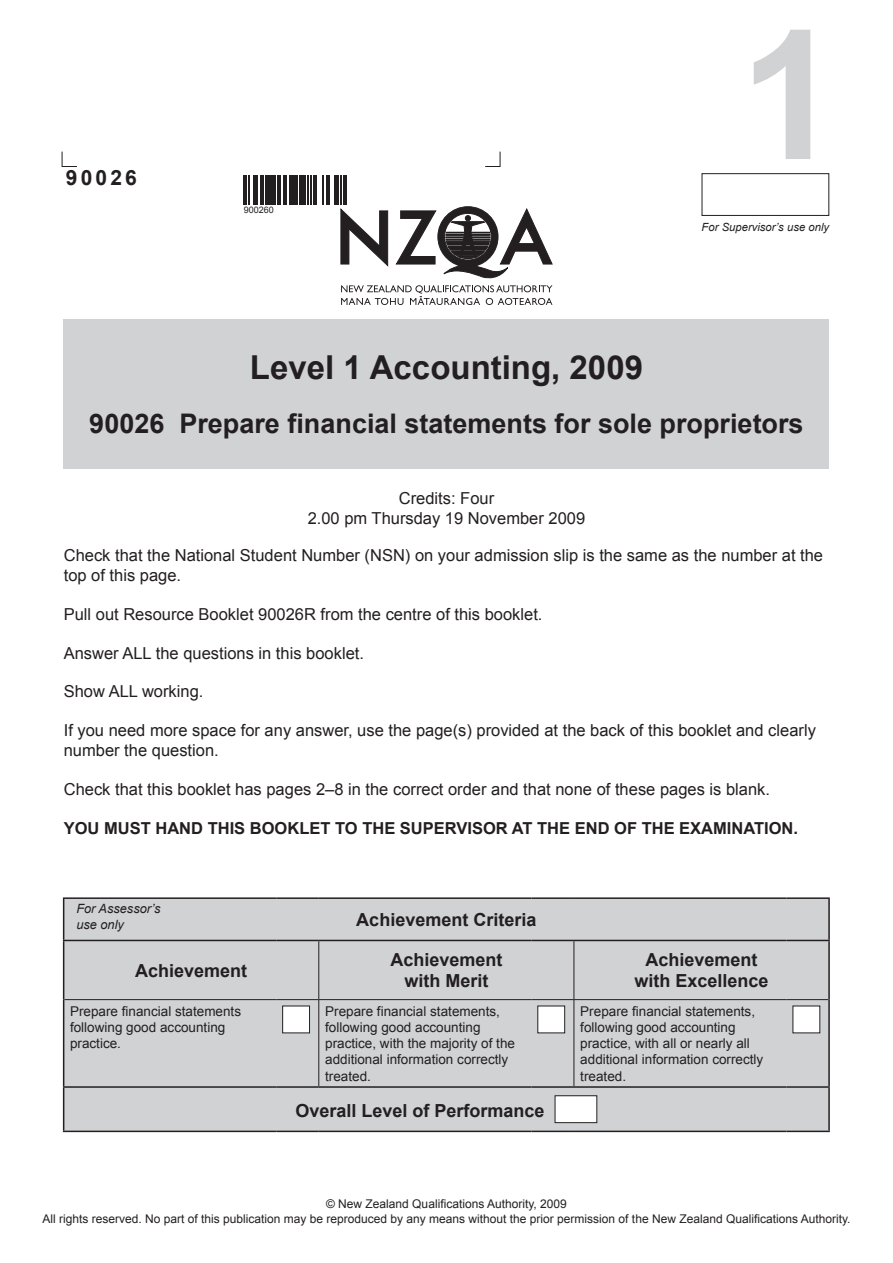
<style>
.page{position:relative;width:893px;height:1263px;background:#fff}
.page>*{position:absolute;margin:0;border:0;box-sizing:border-box;transform-origin:0 0}
.Grey_level_no{font:700 180px "Arial";color:#d1d2d4}
.Level___title___year{font:700 33px "Arial";color:#231f20}
.Number___title{font:700 27px "Arial";color:#231f20}
.Achievement_Standard{font:700 21px "Arial";letter-spacing:.15em;color:#231f20}
.Achievement_criteria{font:700 18px/21.6px "Arial";color:#231f20;text-align:center}
.Instructions__normal{font:16.5px/19.8px "Arial";color:#231f20}
.Instructions__bold_c{font:700 16.5px "Arial";color:#231f20}
.Date{font:16.5px "Arial";color:#231f20}
.Credits{font:16.5px "Arial";color:#231f20}
.Achievement_criteria-2{font:13.5px/16.2px "Arial";color:#231f20}
.Supervisor_s_use{font:italic 12.75px/15.3px "Arial";color:#231f20}
.Cover_footer{font:12px "Arial";color:#231f20}
.t1{font:italic 11.25px "Arial";color:#231f20}
.t2{font:9px "Arial";color:#231f20}
</style>
<div class="page">
<div style="left:64px;top:319px;width:765px;height:150px;background:#d1d2d4"></div>
<div style="left:64px;top:899px;width:764px;height:231px;background:#d1d2d4"></div>
<hr style="left:63px;top:897px;width:213px;height:2px;background:#231f20">
<hr style="left:63px;top:899px;width:1px;height:41px;background:#231f20">
<hr style="left:276px;top:897px;width:43px;height:2px;background:#231f20">
<hr style="left:574px;top:897px;width:212px;height:2px;background:#231f20">
<hr style="left:786px;top:897px;width:44px;height:2px;background:#231f20">
<hr style="left:828px;top:899px;width:2px;height:41px;background:#231f20">
<hr style="left:63px;top:1088px;width:1px;height:42px;background:#231f20">
<hr style="left:828px;top:1088px;width:2px;height:42px;background:#231f20">
<hr style="left:63px;top:1130px;width:213px;height:2px;background:#231f20">
<hr style="left:276px;top:1130px;width:43px;height:2px;background:#231f20">
<hr style="left:319px;top:1130px;width:212px;height:2px;background:#231f20">
<hr style="left:531px;top:1130px;width:43px;height:2px;background:#231f20">
<hr style="left:574px;top:1130px;width:212px;height:2px;background:#231f20">
<hr style="left:786px;top:1130px;width:44px;height:2px;background:#231f20">
<hr style="left:319px;top:897px;width:212px;height:2px;background:#231f20">
<hr style="left:531px;top:897px;width:43px;height:2px;background:#231f20">
<hr style="left:786px;top:1086px;width:44px;height:2px;background:#231f20">
<hr style="left:63px;top:940px;width:213px;height:1px;background:#231f20">
<hr style="left:63px;top:941px;width:1px;height:58px;background:#231f20">
<hr style="left:276px;top:940px;width:43px;height:1px;background:#231f20">
<hr style="left:319px;top:940px;width:212px;height:1px;background:#231f20">
<hr style="left:531px;top:940px;width:43px;height:1px;background:#231f20">
<hr style="left:574px;top:940px;width:212px;height:1px;background:#231f20">
<hr style="left:786px;top:940px;width:44px;height:1px;background:#231f20">
<hr style="left:828px;top:941px;width:2px;height:58px;background:#231f20">
<hr style="left:63px;top:999px;width:1px;height:87px;background:#231f20">
<hr style="left:63px;top:1086px;width:213px;height:2px;background:#231f20">
<hr style="left:319px;top:1086px;width:212px;height:2px;background:#231f20">
<hr style="left:574px;top:1086px;width:212px;height:2px;background:#231f20">
<hr style="left:318px;top:941px;width:1px;height:58px;background:#231f20">
<hr style="left:574px;top:941px;width:1px;height:58px;background:#231f20">
<hr style="left:64px;top:999px;width:212px;height:1px;background:#231f20">
<hr style="left:319px;top:999px;width:212px;height:1px;background:#231f20">
<hr style="left:574px;top:999px;width:212px;height:1px;background:#231f20">
<hr style="left:276px;top:999px;width:43px;height:1px;background:#231f20">
<hr style="left:318px;top:1000px;width:1px;height:86px;background:#231f20">
<hr style="left:276px;top:1086px;width:43px;height:2px;background:#231f20">
<hr style="left:531px;top:999px;width:43px;height:1px;background:#231f20">
<hr style="left:574px;top:1000px;width:1px;height:86px;background:#231f20">
<hr style="left:531px;top:1086px;width:43px;height:2px;background:#231f20">
<hr style="left:786px;top:999px;width:42px;height:1px;background:#231f20">
<hr style="left:828px;top:999px;width:2px;height:87px;background:#231f20">
<div style="left:283px;top:1006px;width:27px;height:27px;background:#fff"></div>
<div style="left:282px;top:1005px;width:28px;height:28px;border:1px solid #231f20"></div>
<div style="left:538px;top:1006px;width:27px;height:27px;background:#fff"></div>
<div style="left:537px;top:1005px;width:28px;height:28px;border:1px solid #231f20"></div>
<div style="left:793px;top:1006px;width:27px;height:27px;background:#fff"></div>
<div style="left:555px;top:1096px;width:42px;height:27px;background:#fff"></div>
<div style="left:555px;top:1095px;width:42px;height:28px;border:1px solid #231f20"></div>
<svg style="left:341px;top:207px;width:212px;height:98px"></svg>
<svg style="left:61px;top:151px;width:16px;height:16px"></svg>
<svg style="left:485px;top:151px;width:16px;height:16px"></svg>
<hr style="left:244px;top:175px;width:3px;height:30px;background:#231f20">
<hr style="left:248px;top:175px;width:2px;height:30px;background:#231f20">
<hr style="left:253px;top:175px;width:4px;height:30px;background:#231f20">
<hr style="left:260px;top:175px;width:3px;height:30px;background:#231f20">
<div style="left:265px;top:175px;width:6px;height:30px;background:#231f20"></div>
<hr style="left:273px;top:175px;width:3px;height:30px;background:#231f20">
<hr style="left:277px;top:175px;width:3px;height:30px;background:#231f20">
<hr style="left:283px;top:175px;width:3px;height:30px;background:#231f20">
<hr style="left:289px;top:175px;width:3px;height:30px;background:#231f20">
<hr style="left:294px;top:175px;width:4px;height:30px;background:#231f20">
<div style="left:300px;top:175px;width:6px;height:30px;background:#231f20"></div>
<hr style="left:307px;top:175px;width:2px;height:30px;background:#231f20">
<hr style="left:310px;top:175px;width:2px;height:30px;background:#231f20">
<hr style="left:313px;top:175px;width:3px;height:30px;background:#231f20">
<hr style="left:322px;top:175px;width:2px;height:30px;background:#231f20">
<hr style="left:327px;top:175px;width:3px;height:30px;background:#231f20">
<hr style="left:335px;top:175px;width:4px;height:30px;background:#231f20">
<hr style="left:341px;top:175px;width:1px;height:30px;background:#231f20">
<hr style="left:344px;top:175px;width:3px;height:30px;background:#231f20">
<div style="left:702px;top:173px;width:127px;height:43px;border:1px solid #231f20"></div>
<p class="Achievement_Standard" style="left:66px;top:164px;width:72px">90026</p>
<p class="t2" style="left:244px;top:204px;width:32px">900260</p>
<p class="Grey_level_no" style="left:739px;top:-23px;width:102px">1</p>
<p class="t1" style="left:702px;top:220px;width:129px">For Supervisor’s use only</p>
<p class="Level___title___year" style="left:250px;top:346px;width:395px">Level 1 Accounting, 2009</p>
<p class="Number___title" style="left:89px;top:405px;width:716px">90026 Prepare financial statements for sole proprietors</p>
<p class="Credits" style="left:399px;top:488px;width:97px">Credits: Four</p>
<p class="Date" style="left:308px;top:507px;width:279px">2.00 pm Thursday 19 November 2009</p>
<p class="Instructions__normal" style="left:64px;top:545px;width:761px">Check that the National Student Number (NSN) on your admission slip is the same as the number at the top of this page.</p>
<p class="Instructions__normal" style="left:64px;top:604px;width:480px">Pull out Resource Booklet 90026R from the centre of this booklet.</p>
<p class="Instructions__normal" style="left:64px;top:643px;width:302px">Answer ALL the questions in this booklet.</p>
<p class="Instructions__normal" style="left:64px;top:682px;width:141px">Show ALL working.</p>
<p class="Instructions__normal" style="left:64px;top:721px;width:754px">If you need more space for any answer, use the page(s) provided at the back of this booklet and clearly number the question.</p>
<p class="Instructions__normal" style="left:64px;top:780px;width:708px">Check that this booklet has pages 2–8 in the correct order and that none of these pages is blank.</p>
<p class="Instructions__bold_c" style="left:64px;top:817px;width:736px">YOU MUST HAND THIS BOOKLET TO THE SUPERVISOR AT THE END OF THE EXAMINATION.</p>
<p class="Supervisor_s_use" style="left:76px;top:901px;width:86px">For Assessor’s use only</p>
<p class="Achievement_criteria" style="left:356px;top:909px;width:182px">Achievement Criteria</p>
<p class="Achievement_criteria" style="left:135px;top:960px;width:114px">Achievement</p>
<p class="Achievement_criteria" style="left:390px;top:949px;width:114px">Achievement with Merit</p>
<p class="Achievement_criteria" style="left:634px;top:949px;width:136px">Achievement with Excellence</p>
<p class="Achievement_criteria-2" style="left:70px;top:1003px;width:173px">Prepare financial statements following good accounting practice.</p>
<p class="Achievement_criteria-2" style="left:325px;top:1003px;width:191px">Prepare financial statements, following good accounting practice, with the majority of the additional information correctly treated.</p>
<p class="Achievement_criteria-2" style="left:580px;top:1003px;width:185px">Prepare financial statements, following good accounting practice, with all or nearly all additional information correctly treated.</p>
<p class="Achievement_criteria" style="left:296px;top:1100px;width:251px">Overall Level of Performance</p>
<p class="Cover_footer" style="left:326px;top:1196px;width:242px">© New Zealand Qualifications Authority, 2009</p>
<p class="Cover_footer" style="left:42px;top:1211px;width:810px">All rights reserved. No part of this publication may be reproduced by any means without the prior permission of the New Zealand Qualifications Authority.</p>
</div>
